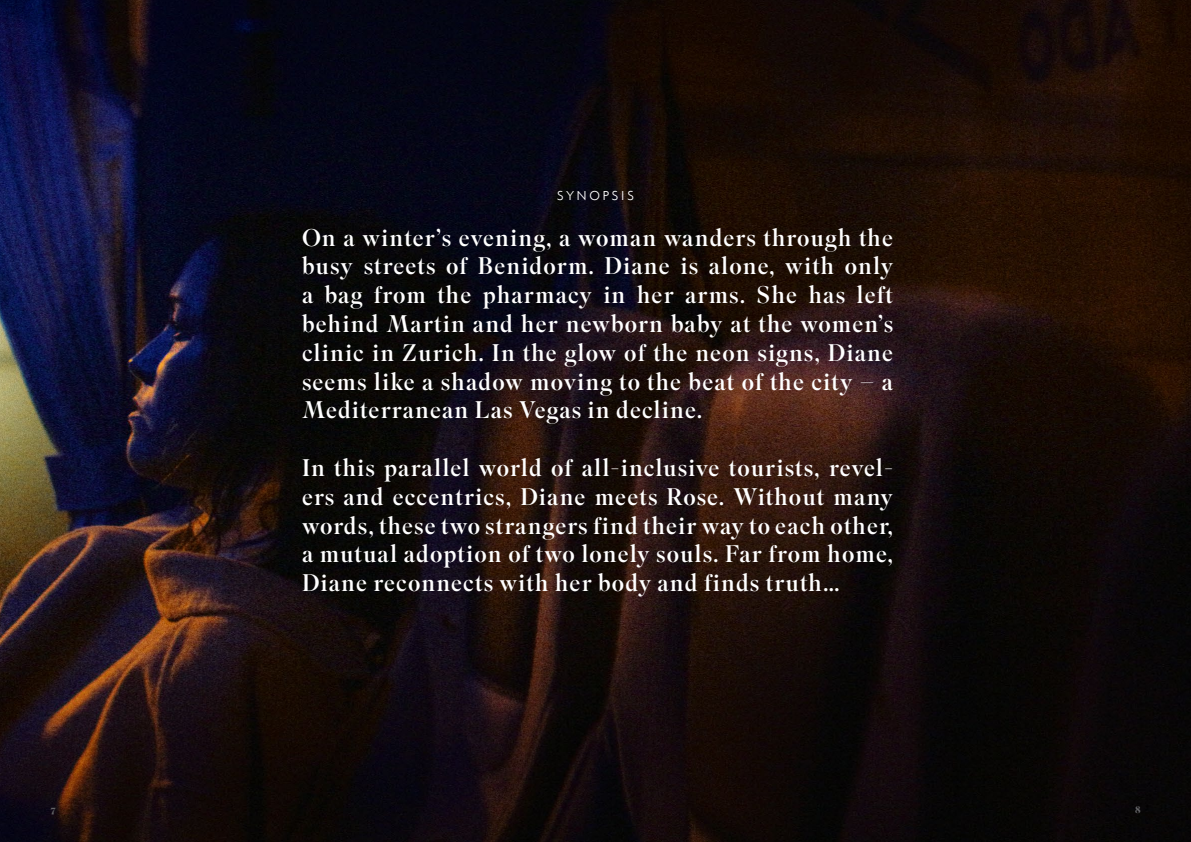
<style>
.page{position:relative;width:1191px;height:842px;background:#fff}
.page>*{position:absolute;margin:0;border:0;box-sizing:border-box;transform-origin:0 0}
.NEW_TEXT_SYNOPSIS{font:24px/28.8px "Superior Title";letter-spacing:.04em;color:#fff;text-align:justify}
.Field_14pt_White__Centered{font:300 14px "Agenda";letter-spacing:.2em;color:#fff}
.t1{font:700 10px "Superior Title";color:#636366}
</style>
<div class="page">
<img style="left:0;top:0;width:1191px;height:842px">
<p class="Field_14pt_White__Centered" style="left:557px;top:187px;width:78px">SYNOPSIS</p>
<p class="NEW_TEXT_SYNOPSIS" style="left:302px;top:224px;width:593px">On a winter’s evening, a woman wanders through the busy streets of Benidorm. Diane is alone, with only a bag from the pharmacy in her arms. She has left behind Martin and her newborn baby at the women’s clinic in Zurich. In the glow of the neon signs, Diane seems like a shadow moving to the beat of the city – a Mediterranean Las Vegas in decline.</p>
<p class="NEW_TEXT_SYNOPSIS" style="left:302px;top:454px;width:593px">In this parallel world of all-inclusive tourists, revel&shy;ers and eccentrics, Diane meets Rose. Without many words, these two strangers find their way to each other, a mutual adoption of two lonely souls. Far from home, Diane reconnects with her body and finds truth…</p>
<p class="t1" style="left:50px;top:803px;width:7px">7</p>
<p class="t1" style="left:1135px;top:803px;width:7px">8</p>
</div>
